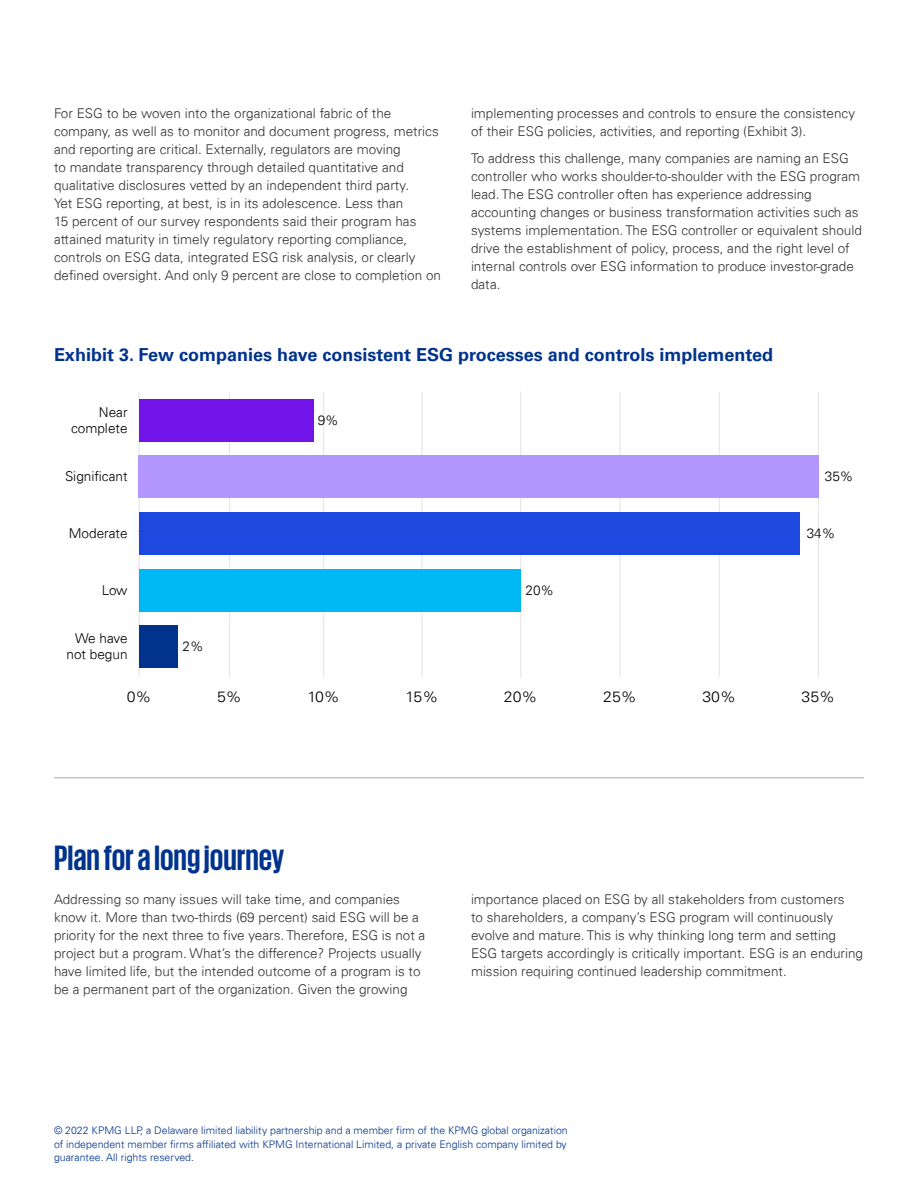
<style>
.page{position:relative;width:918px;height:1188px;background:#fff}
.page>*{position:absolute;margin:0;border:0;box-sizing:border-box;transform-origin:0 0}
.Subhead_24pt_Blue{font:700 36px "KPMG";color:#00338d}
.Graph_Title_11pt_Blu{font:700 18px "Univers 65";color:#00338d}
.t1{font:300 15.15px "Univers 45";color:#000;scale:1.06 1}
.Bodycopy_9pt{font:300 13.5px/18px "Univers 45";color:#333}
.t2{font:300 13.5px/16.4px "Univers 45";color:#000;text-align:right}
.t3{font:300 10.5px/13.5px "Univers 45";color:#00338d;text-align:justify}
</style>
<div class="page">
<hr style="left:139px;top:392px;width:1px;height:285px;background:#e6e6e6">
<hr style="left:229px;top:392px;width:1px;height:285px;background:#e6e6e6">
<hr style="left:323px;top:392px;width:1px;height:285px;background:#e6e6e6">
<hr style="left:421px;top:392px;width:1px;height:285px;background:#e6e6e6">
<hr style="left:520px;top:392px;width:1px;height:285px;background:#e6e6e6">
<hr style="left:619px;top:392px;width:2px;height:285px;background:#e6e6e6">
<hr style="left:719px;top:392px;width:1px;height:285px;background:#e6e6e6">
<hr style="left:818px;top:392px;width:1px;height:285px;background:#e6e6e6">
<div style="left:139px;top:399px;width:175px;height:42px;background:#7213e9"></div>
<div style="left:139px;top:456px;width:680px;height:42px;background:#b396ff"></div>
<div style="left:139px;top:512px;width:661px;height:43px;background:#1e49e1"></div>
<div style="left:139px;top:569px;width:382px;height:42px;background:#00b8f5"></div>
<div style="left:139px;top:626px;width:39px;height:42px;background:#00338c"></div>
<hr style="left:54px;top:777px;width:810px;height:1px;background:#b2b2b2">
<p class="Bodycopy_9pt" style="left:54px;top:104px;width:389px">For ESG to be woven into the organizational fabric of the company, as well as to monitor and document progress, metrics and reporting are critical. Externally, regulators are moving<br>to mandate transparency through detailed quantitative and qualitative disclosures vetted by an independent third party.<br>Yet ESG reporting, at best, is in its adolescence. Less than<br>15 percent of our survey respondents said their program has attained maturity in timely regulatory reporting compliance, controls on ESG data, integrated ESG risk analysis, or clearly defined oversight. And only 9 percent are close to completion on</p>
<p class="Bodycopy_9pt" style="left:471px;top:104px;width:386px">implementing processes and controls to ensure the consistency of their ESG policies, activities, and reporting (Exhibit 3).</p>
<p class="Bodycopy_9pt" style="left:471px;top:149px;width:392px">To address this challenge, many companies are naming an ESG controller who works shoulder-to-shoulder with the ESG program lead. The ESG controller often has experience addressing accounting changes or business transformation activities such as systems implementation. The ESG controller or equivalent should drive the establishment of policy, process, and the right level of internal controls over ESG information to produce investor-grade data.</p>
<p class="Graph_Title_11pt_Blu" style="left:54px;top:344px;width:721px">Exhibit 3. Few companies have consistent ESG processes and controls implemented</p>
<p class="t2" style="left:71px;top:404px;width:58px">Near complete</p>
<p class="t2" style="left:318px;top:412px;width:23px">9%</p>
<p class="t2" style="left:65px;top:468px;width:64px">Significant</p>
<p class="t2" style="left:825px;top:468px;width:30px">35%</p>
<p class="t2" style="left:69px;top:525px;width:60px">Moderate</p>
<p class="t2" style="left:807px;top:525px;width:30px">34%</p>
<p class="t2" style="left:102px;top:582px;width:27px">Low</p>
<p class="t2" style="left:525px;top:582px;width:30px">20%</p>
<p class="t2" style="left:67px;top:630px;width:63px">We have not begun</p>
<p class="t2" style="left:183px;top:638px;width:23px">2%</p>
<p class="t1" style="left:127px;top:688px;width:25px">0%</p>
<p class="t1" style="left:217px;top:688px;width:25px">5%</p>
<p class="t1" style="left:307px;top:688px;width:32px">10%</p>
<p class="t1" style="left:406px;top:688px;width:32px">15%</p>
<p class="t1" style="left:504px;top:688px;width:33px">20%</p>
<p class="t1" style="left:603px;top:688px;width:33px">25%</p>
<p class="t1" style="left:702px;top:688px;width:33px">30%</p>
<p class="t1" style="left:802px;top:688px;width:33px">35%</p>
<p class="Subhead_24pt_Blue" style="left:54px;top:839px;width:232px">Plan for a long journey</p>
<p class="Bodycopy_9pt" style="left:54px;top:890px;width:373px">Addressing so many issues will take time, and companies know it. More than two-thirds (69 percent) said ESG will be a priority for the next three to five years. Therefore, ESG is not a project but a program. What’s the difference? Projects usually have limited life, but the intended outcome of a program is to be a permanent part of the organization. Given the growing</p>
<p class="Bodycopy_9pt" style="left:471px;top:890px;width:394px">importance placed on ESG by all stakeholders from customers<br>to shareholders, a company’s ESG program will continuously evolve and mature. This is why thinking long term and setting ESG targets accordingly is critically important. ESG is an enduring mission requiring continued leadership commitment.</p>
<p class="t3" style="left:54px;top:1124px;width:515px">© 2022 KPMG LLP, a Delaware limited liability partnership and a member firm of the KPMG global organization of independent member firms affiliated with KPMG International Limited, a private English company limited by guarantee. All rights reserved.</p>
</div>
